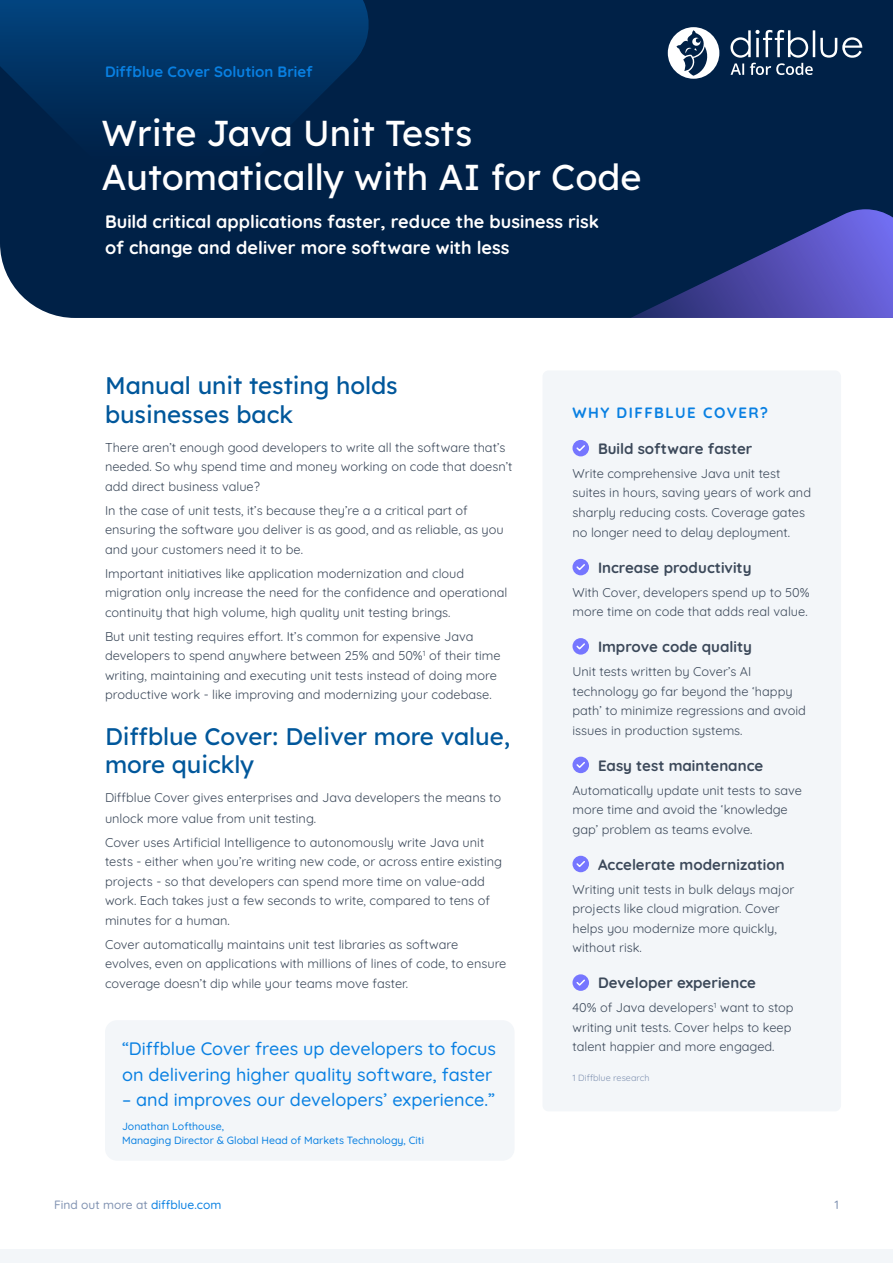
<style>
.page{position:relative;width:893px;height:1263px;background:#fff}
.page>*{position:absolute;margin:0;border:0;box-sizing:border-box;transform-origin:0 0}
.t1{font:36px/43.2px "Lexend Deca";color:#fff}
.Heading_1{font:24px/28.8px "Lexend Deca";color:#00579b}
.t2{font:500 18px/25.5px "Quicksand";color:#0980e2}
.Subtitle{font:700 18px/25.5px "Quicksand";color:#fff}
.Key_benefits_headlin{font:700 15px "Quicksand";color:#3c495a}
.A_diffblue_case_stud{font:700 15px "Quicksand";color:#0980e2}
.Headline_boxout{font:700 15px "Quicksand";letter-spacing:.1em;color:#0980e2}
.body{font:12.75px/19.5px "Quicksand";color:#3c495a}
.t3{font:500 12px "Quicksand";color:#8193b2}
.quote_source{font:500 10.5px/13.5px "Quicksand";color:#0980e2}
.source{font:9px "Quicksand";color:#8193b2}
.s1{color:#0980e2}
</style>
<div class="page">
<div style="left:0;top:0;width:893px;height:318px;background:#002147"></div>
<svg style="left:631px;top:209px;width:262px;height:109px;background:#313d89"></svg>
<svg style="left:0;top:0;width:373px;height:224px;background:#002b58"></svg>
<svg style="left:668px;top:27px;width:51px;height:52px"></svg>
<svg style="left:730px;top:30px;width:132px;height:45px;background:#354f6d"></svg>
<div style="left:0;top:1249px;width:893px;height:14px;background:#f3f6f9"></div>
<div style="left:542px;top:370px;width:299px;height:741px;background:#f3f6f9;border-radius:6px"></div>
<div style="left:572px;top:440px;width:17px;height:16px;background:#7676ff;border-radius:50%"></div>
<svg style="left:576px;top:445px;width:9px;height:7px"></svg>
<div style="left:572px;top:559px;width:17px;height:16px;background:#7676ff;border-radius:50%"></div>
<svg style="left:576px;top:564px;width:9px;height:7px"></svg>
<svg style="left:572px;top:638px;width:17px;height:17px"></svg>
<svg style="left:575px;top:642px;width:11px;height:9px"></svg>
<div style="left:572px;top:757px;width:17px;height:16px;background:#7676ff;border-radius:50%"></div>
<svg style="left:576px;top:762px;width:9px;height:6px"></svg>
<div style="left:572px;top:856px;width:17px;height:16px;background:#7676ff;border-radius:50%"></div>
<svg style="left:576px;top:861px;width:9px;height:6px"></svg>
<svg style="left:572px;top:974px;width:17px;height:17px"></svg>
<svg style="left:575px;top:978px;width:11px;height:9px"></svg>
<div style="left:105px;top:1020px;width:410px;height:141px;background:#f3f6f9;border-radius:12px"></div>
<p class="A_diffblue_case_stud" style="left:105px;top:60px;width:209px">Diffblue Cover Solution Brief</p>
<p class="t1" style="left:101px;top:108px;width:542px">Write Java Unit Tests<br>Automatically with AI for Code</p>
<p class="Subtitle" style="left:105px;top:207px;width:496px">Build critical applications faster, reduce the business risk of change and deliver more software with less</p>
<p class="Heading_1" style="left:105px;top:369px;width:294px">Manual unit testing holds businesses back</p>
<p class="body" style="left:105px;top:436px;width:409px">There aren’t enough good developers to write all the software that’s needed. So why spend time and money working on code that doesn’t add direct business value?</p>
<p class="body" style="left:105px;top:499px;width:400px">In the case of unit tests, it’s because they’re a a critical part of ensuring the software you deliver is as good, and as reliable, as you and your customers need it to be.</p>
<p class="body" style="left:105px;top:562px;width:404px">Important initiatives like application modernization and cloud migration only increase the need for the confidence and operational continuity that high volume, high quality unit testing brings.</p>
<p class="body" style="left:105px;top:625px;width:397px">But unit testing requires effort. It’s common for expensive Java developers to spend anywhere between 25% and 50%<sup>1</sup> of their time writing, maintaining and executing unit tests instead of doing more productive work - like improving and modernizing your codebase.</p>
<p class="Heading_1" style="left:105px;top:719px;width:407px">Diffblue Cover: Deliver more value, more quickly</p>
<p class="body" style="left:105px;top:786px;width:398px;line-height:21px">Diffblue Cover gives enterprises and Java developers the means to unlock more value from unit testing.</p>
<p class="body" style="left:105px;top:831px;width:399px">Cover uses Artificial Intelligence to autonomously write Java unit tests - either when you’re writing new code, or across entire existing projects - so that developers can spend more time on value-add work. Each takes just a few seconds to write, compared to tens of minutes for a human.</p>
<p class="body" style="left:105px;top:933px;width:403px">Cover automatically maintains unit test libraries as software evolves, even on applications with millions of lines of code, to ensure coverage doesn’t dip while your teams move faster.</p>
<p class="t2" style="left:122px;top:1034px;width:375px">“Diffblue Cover frees up developers to focus on delivering higher quality software, faster</p>
<p class="t2" style="left:122px;top:1085px;width:374px">– and improves our developers’ experience.”</p>
<p class="quote_source" style="left:122px;top:1119px;width:304px">Jonathan Lofthouse,<br>Managing Director &amp; Global Head of Markets Technology, Citi</p>
<p class="Headline_boxout" style="left:572px;top:401px;width:197px">WHY DIFFBLUE COVER?</p>
<p class="Key_benefits_headlin" style="left:598px;top:437px;width:156px">Build software faster</p>
<p class="body" style="left:572px;top:462px;width:240px">Write comprehensive Java unit test suites in hours, saving years of work and sharply reducing costs. Coverage gates no longer need to delay deployment.</p>
<p class="Key_benefits_headlin" style="left:598px;top:555px;width:155px">Increase productivity</p>
<p class="body" style="left:572px;top:581px;width:239px">With Cover, developers spend up to 50% more time on code that adds real value.</p>
<p class="Key_benefits_headlin" style="left:598px;top:635px;width:156px">Improve code quality</p>
<p class="body" style="left:572px;top:660px;width:235px">Unit tests written by Cover’s AI technology go far beyond the ‘happy path’ to minimize regressions and avoid issues in production systems.</p>
<p class="Key_benefits_headlin" style="left:598px;top:753px;width:167px">Easy test maintenance</p>
<p class="body" style="left:572px;top:779px;width:231px">Automatically update unit tests to save more time and avoid the ‘knowledge gap’ problem as teams evolve.</p>
<p class="Key_benefits_headlin" style="left:598px;top:852px;width:188px">Accelerate modernization</p>
<p class="body" style="left:572px;top:878px;width:223px">Writing unit tests in bulk delays major projects like cloud migration. Cover helps you modernize more quickly, without risk.</p>
<p class="Key_benefits_headlin" style="left:598px;top:971px;width:159px">Developer experience</p>
<p class="body" style="left:572px;top:996px;width:223px">40% of Java developers<sup>1</sup> want to stop writing unit tests. Cover helps to keep talent happier and more engaged.</p>
<p class="source" style="left:572px;top:1071px;width:78px">1 Diffblue research</p>
<p class="t3" style="left:54px;top:1195px;width:169px">Find out more at <span class="s1">diffblue.com</span></p>
<p class="t3" style="left:834px;top:1195px;width:6px">1</p>
</div>
